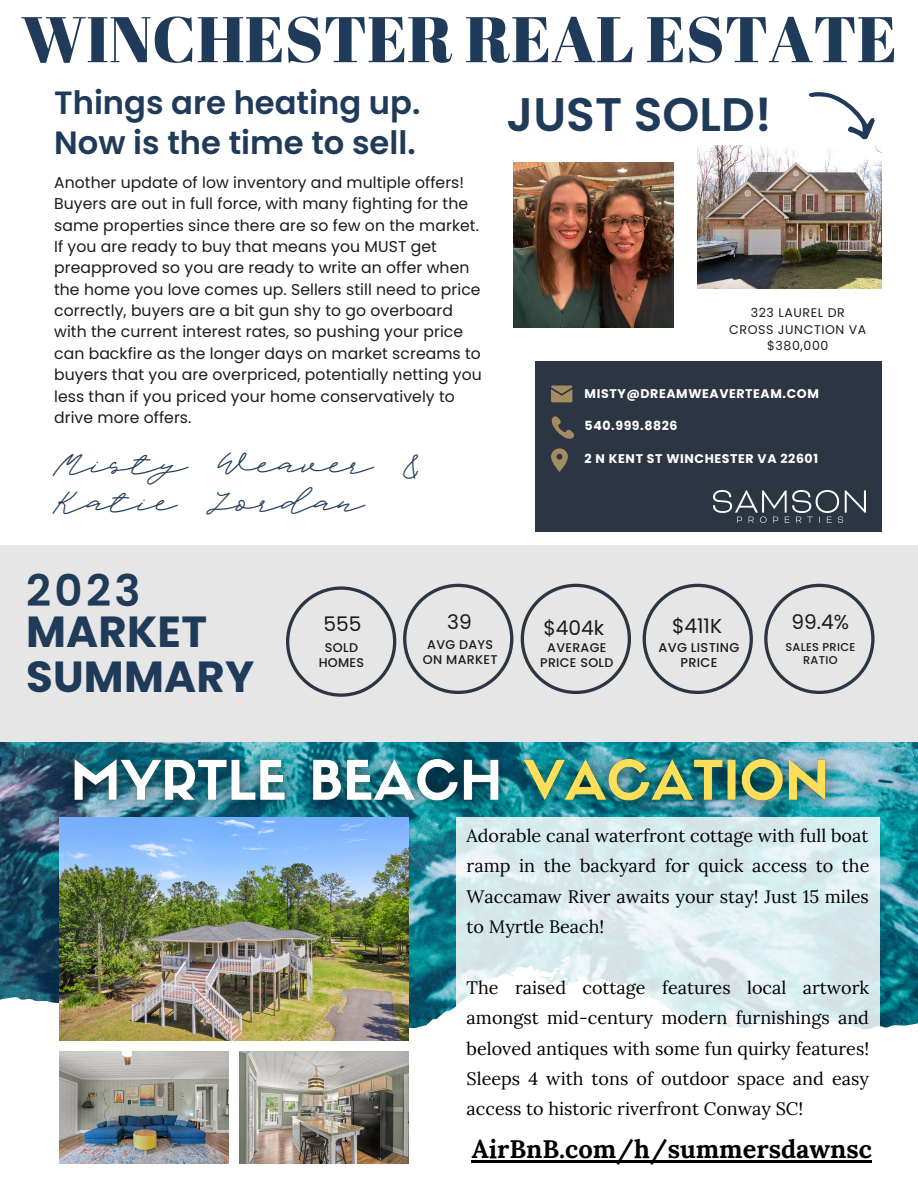
<style>
.page{position:relative;width:918px;height:1188px;background:#fff}
.page>*{position:absolute;margin:0;border:0;box-sizing:border-box;transform-origin:0 0}
.t1{font:64.35px "Abril Fatface";color:#203b59}
.t2{font:600 47.1px "Poppins";letter-spacing:.005em;color:#203b59}
.t3{font:700 43.5px "Poppins";letter-spacing:.005em;color:#203b59}
.t4{font:600 43.5px "Poppins";color:#203b59}
.t5{font:40.65px/38.2px "Scandilover Script";color:#203b59}
.t6{font:600 32.25px/40.5px "Poppins";color:#203b59}
.t7{font:700 25.5px "Lora";color:#000}
.t8{font:20.1px "Poppins";color:#1b1b1b}
.t9{font:18px/30.3px "Lora";color:#000;text-align:justify}
.t10{font:15.6px/21.3px "Poppins";letter-spacing:.005em;color:#1b1b1b}
.t11{font:500 12.9px/15px "Poppins";letter-spacing:.025em;color:#1b1b1b;text-align:center}
.t12{font:700 12.6px "Poppins";letter-spacing:.045em;color:#fff}
.t13{font:500 12.6px/14.7px "Poppins";letter-spacing:.025em;color:#1b1b1b;text-align:center}
.t14{font:12.6px "Poppins";letter-spacing:.045em;color:#1b1b1b}
.t15{font:500 11.4px/13.2px "Poppins";letter-spacing:.025em;color:#1b1b1b;text-align:center}
</style>
<div class="page">
<img style="left:0;top:742px;width:918px;height:422px">
<img style="left:60px;top:838px;width:349px;height:202px">
<img style="left:60px;top:1052px;width:169px;height:112px">
<img style="left:240px;top:1052px;width:169px;height:112px">
<div style="left:0;top:546px;width:918px;height:196px;background:#e6e6e6"></div>
<svg style="left:764px;top:584px;width:110px;height:110px"></svg>
<svg style="left:643px;top:584px;width:110px;height:110px"></svg>
<svg style="left:521px;top:584px;width:110px;height:110px"></svg>
<svg style="left:403px;top:584px;width:110px;height:110px"></svg>
<svg style="left:808px;top:92px;width:68px;height:54px"></svg>
<svg style="left:286px;top:586px;width:110px;height:111px"></svg>
<div style="left:535px;top:361px;width:347px;height:170px;background:#2c3642"></div>
<svg style="left:551px;top:386px;width:21px;height:16px"></svg>
<svg style="left:551px;top:416px;width:23px;height:56px"></svg>
<img style="left:697px;top:146px;width:185px;height:143px">
<img style="left:513px;top:162px;width:160px;height:166px">
<img style="left:714px;top:490px;width:152px;height:33px">
<svg style="left:456px;top:818px;width:423px;height:346px"></svg>
<img style="left:48px;top:742px;width:453px;height:96px">
<img style="left:501px;top:742px;width:351px;height:96px">
<hr style="left:472px;top:1160px;width:400px;height:2px;background:#000">
<p class="t1" style="left:21px;top:-6px;width:878px">WINCHESTER REAL ESTATE</p>
<p class="t6" style="left:54px;top:82px;width:368px">Things are heating up.<br>Now is the time to sell.</p>
<p class="t2" style="left:506px;top:82px;width:267px">JUST SOLD!</p>
<p class="t10" style="left:54px;top:172px;width:429px">Another update of low inventory and multiple offers!<br>Buyers are out in full force, with many fighting for the same properties since there are so few on the market.<br>If you are ready to buy that means you MUST get preapproved so you are ready to write an offer when the home you love comes up. Sellers still need to price correctly, buyers are a bit gun shy to go overboard with the current interest rates, so pushing your price can backfire as the longer days on market screams to buyers that you are overpriced, potentially netting you less than if you priced your home conservatively to drive more offers.</p>
<p class="t5" style="left:52px;top:449px;width:368px">Misty Weaver &amp;<br>Katie Jordan</p>
<p class="t4" style="left:26px;top:560px;width:116px">2023</p>
<p class="t14" style="left:751px;top:304px;width:96px">323 LAUREL DR</p>
<p class="t14" style="left:729px;top:320px;width:139px">CROSS JUNCTION VA</p>
<p class="t14" style="left:767px;top:337px;width:63px">$380,000</p>
<p class="t12" style="left:585px;top:384px;width:236px">MISTY@DREAMWEAVERTEAM.COM</p>
<p class="t12" style="left:585px;top:417px;width:95px">540.999.8826</p>
<p class="t12" style="left:585px;top:450px;width:235px">2 N KENT ST WINCHESTER VA 22601</p>
<p class="t3" style="left:26px;top:602px;width:182px">MARKET</p>
<p class="t3" style="left:26px;top:647px;width:230px">SUMMARY</p>
<p class="t8" style="left:324px;top:610px;width:39px">555</p>
<p class="t13" style="left:319px;top:640px;width:47px">SOLD<br>HOMES</p>
<p class="t8" style="left:447px;top:607px;width:26px">39</p>
<p class="t8" style="left:543px;top:614px;width:62px">$404k</p>
<p class="t8" style="left:672px;top:612px;width:52px">$411K</p>
<p class="t11" style="left:659px;top:640px;width:82px">AVG LISTING<br>PRICE</p>
<p class="t13" style="left:423px;top:637px;width:76px">AVG DAYS<br>ON MARKET</p>
<p class="t13" style="left:540px;top:640px;width:75px">AVERAGE<br>PRICE SOLD</p>
<p class="t8" style="left:792px;top:607px;width:59px">99.4%</p>
<p class="t15" style="left:785px;top:640px;width:71px">SALES PRICE<br>RATIO</p>
<p class="t9" style="left:467px;top:820px;width:404px">Adorable canal waterfront cottage with full boat ramp in the backyard for quick access to the Waccamaw River awaits your stay! Just 15 miles to Myrtle Beach!</p>
<p class="t9" style="left:467px;top:972px;width:404px">The raised cottage features local artwork amongst mid-century modern furnishings and beloved antiques with some fun quirky features!<br>Sleeps 4 with tons of outdoor space and easy access to historic riverfront Conway SC!</p>
<p class="t7" style="left:472px;top:1132px;width:402px">AirBnB.com/h/summersdawnsc</p>
</div>
